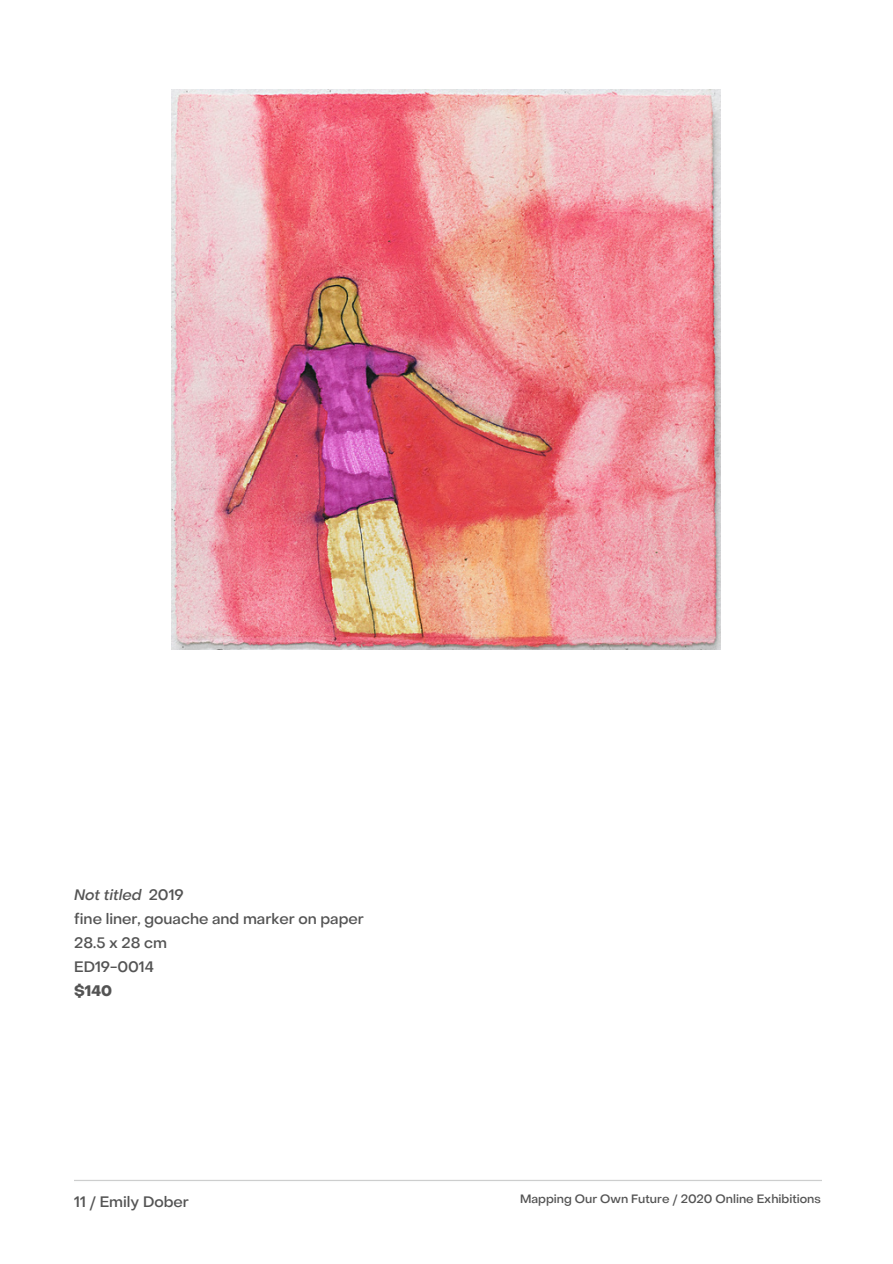
<style>
.page{position:relative;width:893px;height:1264px;background:#fff}
.page>*{position:absolute;margin:0;border:0;box-sizing:border-box;transform-origin:0 0}
.t1{font:500 15px "Object Sans";color:#545454}
.t2{font:italic 500 15px "Object Sans";color:#545454}
.t3{font:700 15px "Object Sans";color:#545454}
.t4{font:500 12px "Object Sans";color:#545454}
.s1{font-style:normal}
</style>
<div class="page">
<img style="left:172px;top:89px;width:548px;height:560px">
<p class="t2" style="left:74px;top:888px;width:111px">Not titled <span class="s1">2019</span></p>
<p class="t1" style="left:74px;top:912px;width:291px">fine liner, gouache and marker on paper</p>
<p class="t1" style="left:74px;top:937px;width:94px">28.5 x 28 cm</p>
<p class="t1" style="left:74px;top:961px;width:81px">ED19-0014</p>
<p class="t3" style="left:74px;top:985px;width:39px">$140</p>
<p class="t1" style="left:74px;top:1196px;width:116px">11 / Emily Dober</p>
<p class="t4" style="left:520px;top:1194px;width:302px">Mapping Our Own Future / 2020 Online Exhibitions</p>
</div>
